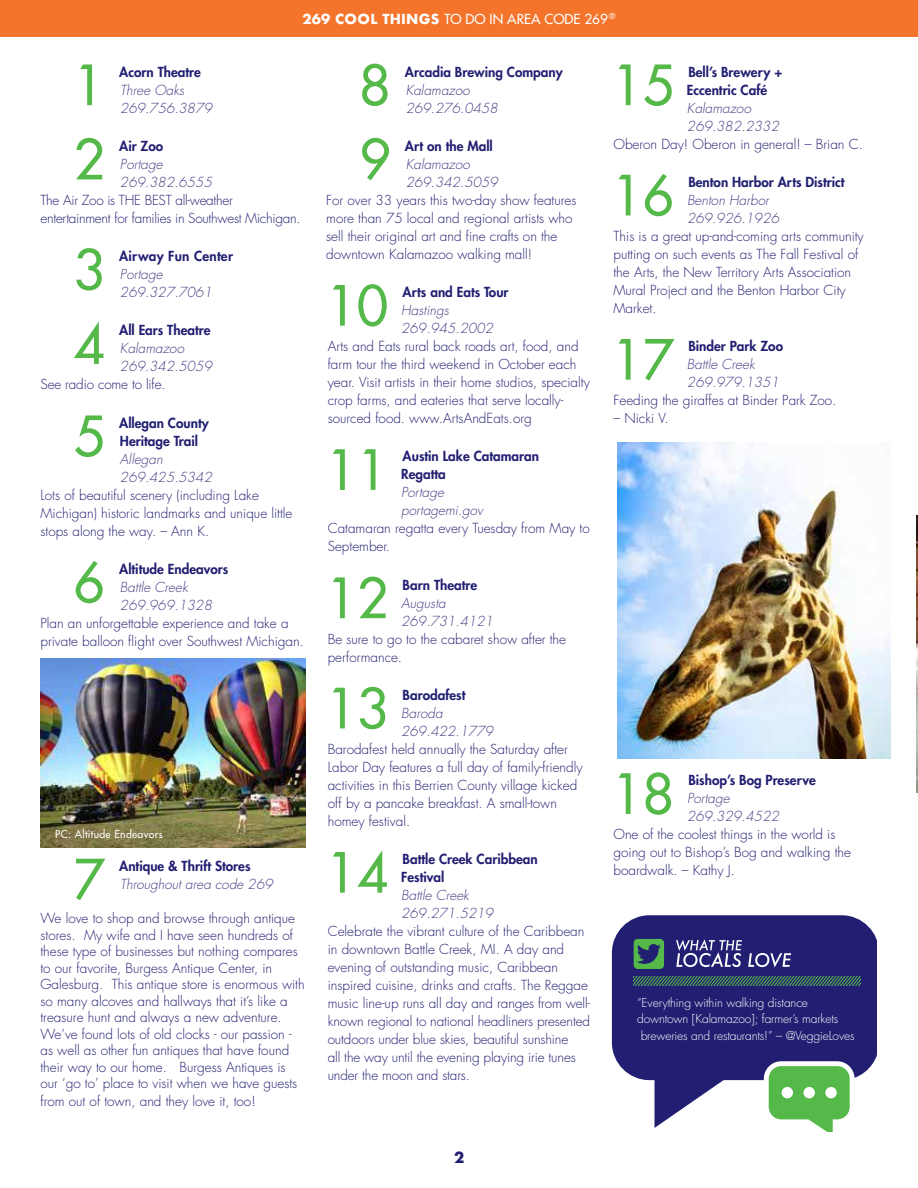
<style>
.page{position:relative;width:918px;height:1188px;background:#fff}
.page>*{position:absolute;margin:0;border:0;box-sizing:border-box;transform-origin:0 0}
.t1{font:54px "Futura";letter-spacing:-.01em;color:#54b948}
.t2{font:24px "Futura";color:#fff}
.t3{font:700 15px "Futura";color:#221f72}
.t4{font:300 13.5px/18px "Futura";color:#221f72}
.t5{font:italic 300 13.5px/18px "Futura";color:#433e85}
.t6{font:800 13.5px/18px "Futura";color:#221f72}
.t7{font:300 13.5px/18px "Futura";letter-spacing:-.02em;color:#221f72}
.t8{font:13.5px "Futura";color:#fff}
.t9{font:800 13.5px "Futura";letter-spacing:.02em;color:#221f72}
.t10{font:300 12px/16.5px "Futura";letter-spacing:-.01em;color:#fff}
.t11{font:10.5px "Futura";letter-spacing:.03em;color:#fff}
.s1{font-weight:700}
</style>
<div class="page">
<div style="left:0;top:0;width:918px;height:37px;background:#f4742c"></div>
<img style="left:917px;top:515px;width:1px;height:278px">
<img style="left:40px;top:659px;width:266px;height:189px">
<img style="left:617px;top:443px;width:274px;height:316px">
<svg style="left:612px;top:915px;width:265px;height:213px;fill:#221f72"></svg>
<svg style="left:769px;top:1066px;width:81px;height:65px"></svg>
<svg style="left:634px;top:976px;width:227px;height:9px;background:#36605f"></svg>
<svg style="left:634px;top:939px;width:30px;height:30px"></svg>
<svg style="left:676px;top:939px;width:115px;height:28px;background:#555292"></svg>
<h2 class="t2" style="left:39px;top:8px;width:554px"><span class="s1">269 COOL THINGS</span> TO DO IN AREA CODE 269<sup>®</sup></h2>
<p class="t8" style="left:302px;top:11px;width:315px"><span class="s1">269 COOL THINGS</span> TO DO IN AREA CODE 269 <sup>®</sup></p>
<h1 class="t1" style="left:74px;top:51px;width:33px">1</h1>
<p class="t6" style="left:119px;top:63px;width:83px">Acorn Theatre</p>
<p class="t5" style="left:120px;top:81px;width:94px">Three Oaks<br>269.756.3879</p>
<h1 class="t1" style="left:74px;top:126px;width:33px">2</h1>
<p class="t6" style="left:119px;top:137px;width:45px">Air Zoo</p>
<p class="t5" style="left:120px;top:155px;width:94px">Portage<br>269.382.6555</p>
<p class="t7" style="left:40px;top:191px;width:262px">The Air Zoo is THE BEST all-weather entertainment for families in Southwest Michigan.</p>
<h1 class="t1" style="left:74px;top:236px;width:33px">3</h1>
<p class="t9" style="left:119px;top:248px;width:115px">Airway Fun Center</p>
<p class="t5" style="left:120px;top:266px;width:94px">Portage<br>269.327.7061</p>
<h1 class="t1" style="left:74px;top:310px;width:33px">4</h1>
<p class="t6" style="left:119px;top:321px;width:93px">All Ears Theatre</p>
<p class="t5" style="left:120px;top:340px;width:94px">Kalamazoo<br>269.342.5059</p>
<p class="t4" style="left:40px;top:376px;width:127px">See radio come to life.</p>
<h1 class="t1" style="left:74px;top:402px;width:33px">5</h1>
<p class="t6" style="left:119px;top:414px;width:91px">Allegan County<br>Heritage Trail</p>
<p class="t5" style="left:120px;top:450px;width:94px">Allegan<br>269.425.5342</p>
<p class="t4" style="left:40px;top:486px;width:253px">Lots of beautiful scenery (including Lake<br>Michigan) historic landmarks and unique little stops along the way. – Ann K.</p>
<h1 class="t1" style="left:74px;top:549px;width:33px">6</h1>
<p class="t6" style="left:119px;top:560px;width:111px">Altitude Endeavors</p>
<p class="t5" style="left:120px;top:578px;width:94px">Battle Creek<br>269.969.1328</p>
<p class="t4" style="left:40px;top:614px;width:265px">Plan an unforgettable experience and take a private balloon flight over Southwest Michigan.</p>
<p class="t11" style="left:55px;top:828px;width:109px">PC: Altitude Endeavors</p>
<h1 class="t1" style="left:74px;top:846px;width:33px">7</h1>
<p class="t6" style="left:119px;top:857px;width:133px">Antique &amp; Thrift Stores</p>
<p class="t5" style="left:120px;top:875px;width:154px">Throughout area code 269</p>
<p class="t4" style="left:41px;top:911px;width:266px;line-height:16.5px">We love to shop and browse through antique stores. My wife and I have seen hundreds of these type of businesses but nothing compares to our favorite, Burgess Antique Center, in Galesburg. This antique store is enormous with so many alcoves and hallways that it’s like a treasure hunt and always a new adventure.<br>We’ve found lots of old clocks - our passion - as well as other fun antiques that have found their way to our home. Burgess Antiques is our ‘go to’ place to visit when we have guests</p>
<p class="t4" style="left:41px;top:1093px;width:217px">from out of town, and they love it, too!</p>
<h1 class="t1" style="left:359px;top:51px;width:33px">8</h1>
<p class="t6" style="left:405px;top:63px;width:159px">Arcadia Brewing Company</p>
<p class="t5" style="left:406px;top:81px;width:94px">Kalamazoo<br>269.276.0458</p>
<h1 class="t1" style="left:359px;top:126px;width:33px">9</h1>
<p class="t6" style="left:405px;top:137px;width:89px">Art on the Mall</p>
<p class="t5" style="left:406px;top:155px;width:94px">Kalamazoo<br>269.342.5059</p>
<p class="t4" style="left:326px;top:191px;width:252px">For over 33 years this two-day show features more than 75 local and regional artists who sell their original art and fine crafts on the downtown Kalamazoo walking mall!</p>
<h1 class="t1" style="left:326px;top:272px;width:63px">10</h1>
<p class="t6" style="left:403px;top:283px;width:107px">Arts and Eats Tour</p>
<p class="t5" style="left:401px;top:302px;width:94px">Hastings<br>269.945.2002</p>
<p class="t4" style="left:328px;top:338px;width:264px">Arts and Eats rural back roads art, food, and farm tour the third weekend in October each year. Visit artists in their home studios, specialty crop farms, and eateries that serve locally&shy;sourced food. www.ArtsAndEats.org</p>
<h1 class="t1" style="left:326px;top:436px;width:63px">11</h1>
<p class="t6" style="left:401px;top:447px;width:139px">Austin Lake Catamaran<br>Regatta</p>
<p class="t5" style="left:401px;top:484px;width:83px">Portage portagemi.gov</p>
<p class="t4" style="left:328px;top:520px;width:264px">Catamaran regatta every Tuesday from May to<br>September.</p>
<h1 class="t1" style="left:326px;top:564px;width:63px">12</h1>
<p class="t6" style="left:403px;top:576px;width:76px">Barn Theatre</p>
<p class="t5" style="left:401px;top:594px;width:94px">Augusta<br>269.731.4121</p>
<p class="t4" style="left:328px;top:630px;width:240px">Be sure to go to the cabaret show after the performance.</p>
<h1 class="t1" style="left:326px;top:675px;width:63px">13</h1>
<p class="t6" style="left:403px;top:686px;width:64px">Barodafest</p>
<p class="t5" style="left:401px;top:704px;width:94px">Baroda<br>269.422.1779</p>
<p class="t4" style="left:328px;top:740px;width:256px">Barodafest held annually the Saturday after Labor Day features a full day of family-friendly activities in this Berrien County village kicked off by a pancake breakfast. A small-town homey festival.</p>
<h1 class="t1" style="left:326px;top:839px;width:63px">14</h1>
<p class="t6" style="left:401px;top:850px;width:138px">Battle Creek Caribbean<br>Festival</p>
<p class="t5" style="left:401px;top:887px;width:94px">Battle Creek<br>269.271.5219</p>
<p class="t4" style="left:328px;top:923px;width:264px">Celebrate the vibrant culture of the Caribbean in downtown Battle Creek, MI. A day and evening of outstanding music, Caribbean inspired cuisine, drinks and crafts. The Reggae music line-up runs all day and ranges from well&shy;known regional to national headliners presented outdoors under blue skies, beautiful sunshine<br>all the way until the evening playing irie tunes under the moon and stars.</p>
<p class="t3" style="left:454px;top:1147px;width:12px">2</p>
<h1 class="t1" style="left:612px;top:51px;width:63px">15</h1>
<p class="t6" style="left:687px;top:63px;width:97px">Bell’s Brewery +<br>Eccentric Café</p>
<p class="t5" style="left:687px;top:99px;width:94px">Kalamazoo<br>269.382.2332</p>
<p class="t4" style="left:613px;top:135px;width:251px">Oberon Day! Oberon in general! – Brian C.</p>
<h1 class="t1" style="left:612px;top:162px;width:63px">16</h1>
<p class="t6" style="left:688px;top:173px;width:158px">Benton Harbor Arts District</p>
<p class="t5" style="left:687px;top:191px;width:94px">Benton Harbor<br>269.926.1926</p>
<p class="t4" style="left:614px;top:227px;width:252px">This is a great up-and-coming arts community putting on such events as The Fall Festival of the Arts, the New Territory Arts Association Mural Project and the Benton Harbor City Market.</p>
<h1 class="t1" style="left:612px;top:326px;width:63px">17</h1>
<p class="t6" style="left:688px;top:337px;width:96px">Binder Park Zoo</p>
<p class="t5" style="left:687px;top:356px;width:94px">Battle Creek<br>269.979.1351</p>
<p class="t4" style="left:613px;top:392px;width:225px">Feeding the giraffes at Binder Park Zoo.</p>
<p class="t4" style="left:613px;top:410px;width:57px">– Nicki V.</p>
<h1 class="t1" style="left:612px;top:760px;width:63px">18</h1>
<p class="t6" style="left:688px;top:771px;width:129px">Bishop’s Bog Preserve</p>
<p class="t5" style="left:687px;top:790px;width:94px">Portage<br>269.329.4522</p>
<p class="t4" style="left:614px;top:826px;width:239px">One of the coolest things in the world is going out to Bishop’s Bog and walking the boardwalk. – Kathy J.</p>
<p class="t10" style="left:637px;top:995px;width:219px">“Everything within walking distance downtown [Kalamazoo]; farmer’s markets breweries and restaurants!” – @VeggieLoves</p>
</div>
